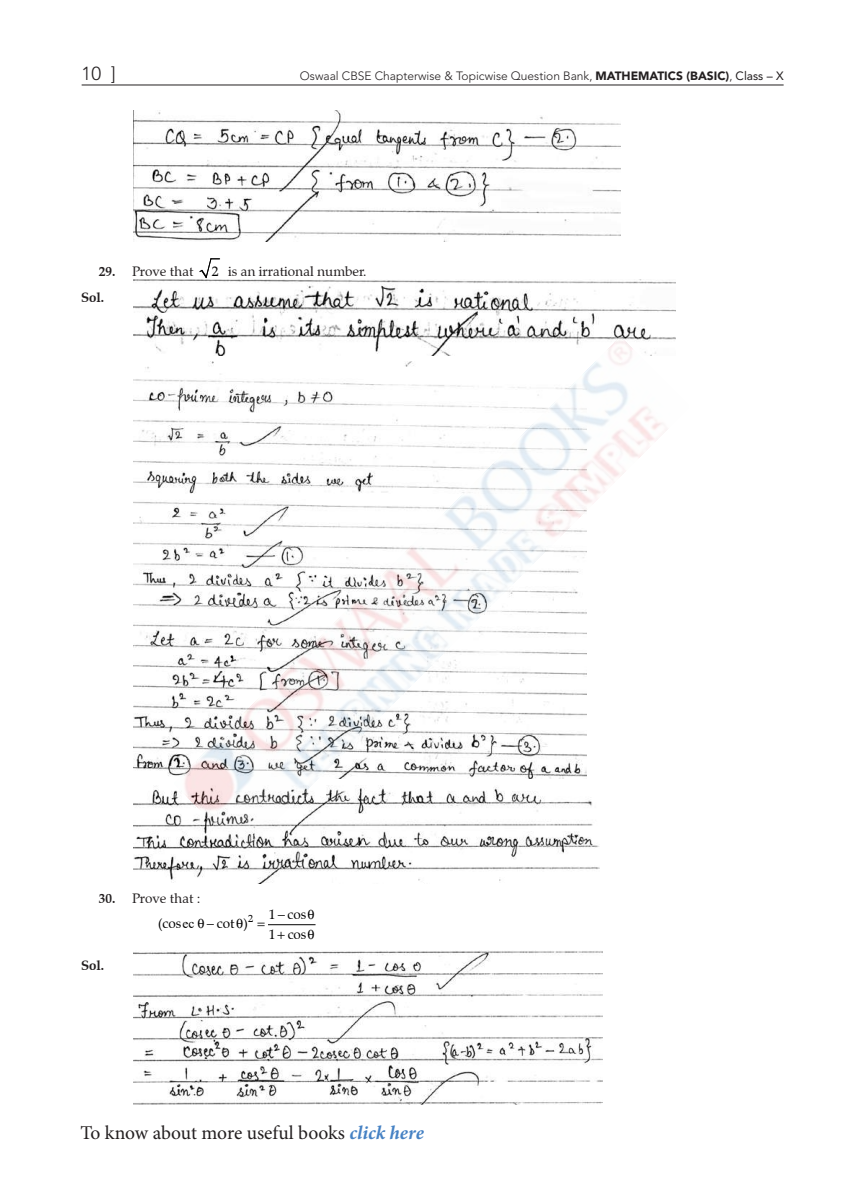
<style>
.page{position:relative;width:864px;height:1188px;background:#fff}
.page>*{position:absolute;margin:0;border:0;box-sizing:border-box;transform-origin:0 0}
.t1{font:19.5px "Minion Pro";letter-spacing:-.005em;color:#231f20}
.t2{font:300 18.75px "Avenir LT Std";color:#231f20}
.t3{font:13.5px/25.2px "Zapf Calligraphic 801 BT";color:#231f20}
.t4{font:13.5px "Zapf Calligraphic 801 BT";color:#000}
.t5{font:700 13.5px "Zapf Calligraphic 801 BT";color:#231f20}
.t6{font:300 12px "Avenir LT Std";color:#231f20}
.s1{font-weight:900}
.s2{font-weight:400}
.s3{font-weight:700}
.s4{color:#000}
.s5{font-family:"Times New Roman";color:#000}
.s6{font-weight:700;font-style:italic;color:#4682c4}
</style>
<div class="page">
<hr style="left:82px;top:85px;width:702px;height:1px;background:#231f20">
<img style="left:134px;top:110px;width:487px;height:132px">
<svg style="left:199px;top:258px;width:21px;height:20px"></svg>
<img style="left:134px;top:279px;width:542px;height:73px">
<img style="left:134px;top:367px;width:41px;height:409px">
<img style="left:134px;top:789px;width:466px;height:94px">
<hr style="left:268px;top:924px;width:47px;height:1px;background:#000">
<img style="left:134px;top:950px;width:468px;height:155px">
<img style="left:175px;top:337px;width:501px;height:514px">
<h2 class="t2" style="left:82px;top:63px;width:36px">10 ]</h2>
<p class="t6" style="left:300px;top:69px;width:485px">Oswaal CBSE Chapterwise &amp; Topicwise Question Bank, <span class="s1">MATHEMATICS (BASIC)</span>, <span class="s2">Class – X</span></p>
<p class="t3" style="left:99px;top:259px;width:96px"><span class="s3">29.</span> Prove that</p>
<p class="t3" style="left:212px;top:259px;width:156px"><span class="s4">2</span> is an irrational number.</p>
<p class="t5" style="left:81px;top:289px;width:25px">Sol.</p>
<p class="t3" style="left:158px;top:886px;width:44px;text-indent:-59px"><span class="s3">30.</span> Prove that : <span class="s4">(cos</span><span class="s5">ec</span></p>
<p class="t4" style="left:248px;top:906px;width:60px"><sub>2</sub> 1 cos</p>
<p class="t4" style="left:207px;top:915px;width:42px">− cot )</p>
<p class="t4" style="left:269px;top:926px;width:39px">1 cos</p>
<p class="t5" style="left:81px;top:957px;width:25px">Sol.</p>
<h1 class="t1" style="left:80px;top:1120px;width:345px">To know about more useful books <span class="s6">click here</span></h1>
</div>
